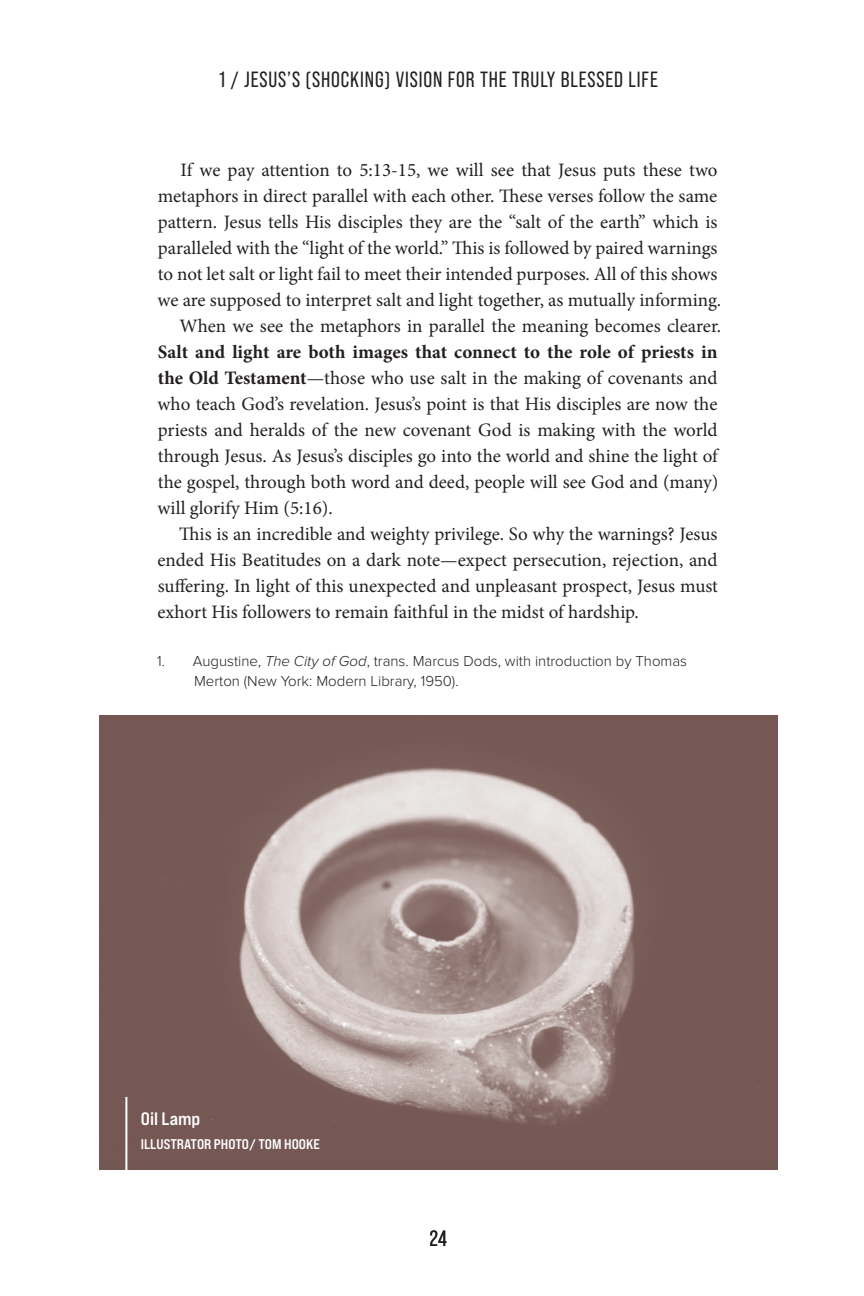
<style>
.page{position:relative;width:864px;height:1296px;background:#fff}
.page>*{position:absolute;margin:0;border:0;box-sizing:border-box;transform-origin:0 0}
.t1{font:22px "Bebas Neue Pro";letter-spacing:.04em;color:#231f20}
.t2{font:19px/26px "Minion Pro";color:#231f20;text-align:justify}
.t3{font:18px "Bebas Neue Pro Exp Bd";color:#fff}
.t4{font:300 15px/20px "Proxima Nova";color:#231f20}
.t5{font:14px "Bebas Neue Pro Exp Bd";color:#fff}
.s1{font-weight:700}
.s2{font-style:italic}
</style>
<div class="page">
<img style="left:99px;top:716px;width:679px;height:454px">
<hr style="left:125px;top:1097px;width:2px;height:74px;background:#fff">
<p class="t1" style="left:219px;top:67px;width:440px">1 / JESUS’S (SHOCKING) VISION FOR THE TRULY BLESSED LIFE</p>
<p class="t2" style="left:158px;top:157px;width:565px;text-align:right">If we pay attention to 5:13-15, we will see that Jesus puts these two metaphors in direct parallel with each other. These verses follow the same pattern. Jesus tells His disciples they are the “salt of the earth” which is paralleled with the “light of the world.” This is followed by paired warnings to not let salt or light fail to meet their intended purposes. All of this shows we are supposed to interpret salt and light together, as mutually informing.<br>When we see the metaphors in parallel the meaning becomes clearer.</p>
<p class="t2" style="left:158px;top:339px;width:563px"><span class="s1">Salt and light are both images that connect to the role of priests in the Old Testament</span>—those who use salt in the making of covenants and who teach God’s revelation. Jesus’s point is that His disciples are now the priests and heralds of the new covenant God is making with the world through Jesus. As Jesus’s disciples go into the world and shine the light of the gospel, through both word and deed, people will see God and (many) will glorify Him (5:16).</p>
<p class="t2" style="left:158px;top:521px;width:562px;text-indent:22px">This is an incredible and weighty privilege. So why the warnings? Jesus ended His Beatitudes on a dark note—expect persecution, rejection, and suffering. In light of this unexpected and unpleasant prospect, Jesus must exhort His followers to remain faithful in the midst of hardship.</p>
<p class="t4" style="left:194px;top:651px;width:495px;text-indent:-37px">1. Augustine, <span class="s2">The City of God</span>, trans. Marcus Dods, with introduction by Thomas<br>Merton (New York: Modern Library, 1950).</p>
<p class="t3" style="left:141px;top:1108px;width:61px">Oil Lamp</p>
<p class="t5" style="left:141px;top:1136px;width:181px">ILLUSTRATOR PHOTO/ TOM HOOKE</p>
<p class="t1" style="left:430px;top:1226px;width:19px">24</p>
</div>
